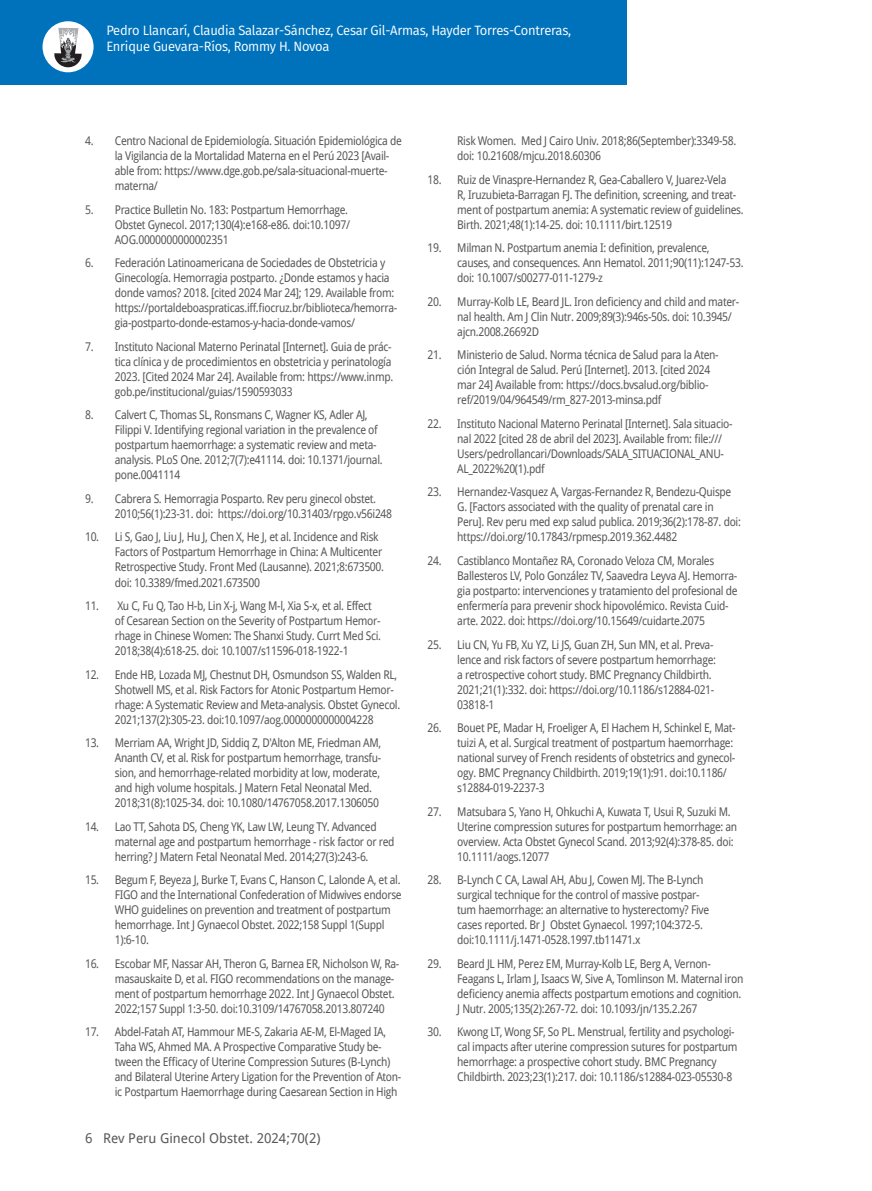
<style>
.page{position:relative;width:872px;height:1191px;background:#fff}
.page>*{position:absolute;margin:0;border:0;box-sizing:border-box;transform-origin:0 0}
.t1{font:13.5px/16.2px "Fira Sans";letter-spacing:-.02em;color:#fff;scale:.96 1}
.t2{font:13.5px "Droid Sans";color:#57585a}
.t3{font:12px/15px "Droid Sans";letter-spacing:-.03em;color:#57585a;scale:.9 1}
</style>
<div class="page">
<div style="left:0;top:0;width:626px;height:85px;background:#0072bc"></div>
<div style="left:43px;top:21px;width:51px;height:51px;background:#fff;border-radius:50%"></div>
<svg style="left:54px;top:28px;width:28px;height:40px"></svg>
<p class="t1" style="left:106px;top:22px;width:486px">Pedro Llancarí, Claudia Salazar-Sánchez, Cesar Gil-Armas, Hayder Torres-Contreras,<br>Enrique Guevara-Ríos, Rommy H. Novoa</p>
<p class="t3" style="left:115px;top:133px;width:320px;text-indent:-30px">4. Centro Nacional de Epidemiología. Situación Epidemiológica de la Vigilancia de la Mortalidad Materna en el Perú 2023 [Avail&shy;able from: https://www.dge.gob.pe/sala-situacional-muerte&shy;materna/</p>
<p class="t3" style="left:115px;top:202px;width:263px;text-indent:-30px">5. Practice Bulletin No. 183: Postpartum Hemorrhage.<br>Obstet Gynecol. 2017;130(4):e168-e86. doi:10.1097/<br>AOG.0000000000002351</p>
<p class="t3" style="left:115px;top:255px;width:315px;text-indent:-30px">6. Federación Latinoamericana de Sociedades de Obstetricia y Ginecología. Hemorragia postparto. ¿Donde estamos y hacia donde vamos? 2018. [cited 2024 Mar 24]; 129. Available from: https://portaldeboaspraticas.iff.fiocruz.br/biblioteca/hemorra&shy;gia-postparto-donde-estamos-y-hacia-donde-vamos/</p>
<p class="t3" style="left:115px;top:339px;width:311px;text-indent:-30px">7. Instituto Nacional Materno Perinatal [Internet]. Guia de prác&shy;tica clínica y de procedimientos en obstetricia y perinatología 2023. [Cited 2024 Mar 24]. Available from: https://www.inmp. gob.pe/institucional/guias/1590593033</p>
<p class="t3" style="left:115px;top:407px;width:299px;text-indent:-30px">8. Calvert C, Thomas SL, Ronsmans C, Wagner KS, Adler AJ, Filippi V. Identifying regional variation in the prevalence of postpartum haemorrhage: a systematic review and meta&shy;analysis. PLoS One. 2012;7(7):e41114. doi: 10.1371/journal. pone.0041114</p>
<p class="t3" style="left:115px;top:491px;width:310px;text-indent:-30px">9. Cabrera S. Hemorragia Posparto. Rev peru ginecol obstet.<br>2010;56(1):23-31. doi: https://doi.org/10.31403/rpgo.v56i248</p>
<p class="t3" style="left:115px;top:529px;width:301px;text-indent:-30px">10. Li S, Gao J, Liu J, Hu J, Chen X, He J, et al. Incidence and Risk Factors of Postpartum Hemorrhage in China: A Multicenter Retrospective Study. Front Med (Lausanne). 2021;8:673500. doi: 10.3389/fmed.2021.673500</p>
<p class="t3" style="left:115px;top:598px;width:297px;text-indent:-30px">11. Xu C, Fu Q, Tao H-b, Lin X-j, Wang M-l, Xia S-x, et al. Effect of Cesarean Section on the Severity of Postpartum Hemor&shy;rhage in Chinese Women: The Shanxi Study. Currt Med Sci.<br>2018;38(4):618-25. doi: 10.1007/s11596-018-1922-1</p>
<p class="t3" style="left:115px;top:666px;width:319px;text-indent:-30px">12. Ende HB, Lozada MJ, Chestnut DH, Osmundson SS, Walden RL, Shotwell MS, et al. Risk Factors for Atonic Postpartum Hemor&shy;rhage: A Systematic Review and Meta-analysis. Obstet Gynecol.<br>2021;137(2):305-23. doi:10.1097/aog.0000000000004228</p>
<p class="t3" style="left:115px;top:735px;width:297px;text-indent:-30px">13. Merriam AA, Wright JD, Siddiq Z, D'Alton ME, Friedman AM, Ananth CV, et al. Risk for postpartum hemorrhage, transfu&shy;sion, and hemorrhage-related morbidity at low, moderate, and high volume hospitals. J Matern Fetal Neonatal Med.<br>2018;31(8):1025-34. doi: 10.1080/14767058.2017.1306050</p>
<p class="t3" style="left:115px;top:818px;width:312px;text-indent:-30px">14. Lao TT, Sahota DS, Cheng YK, Law LW, Leung TY. Advanced maternal age and postpartum hemorrhage - risk factor or red herring? J Matern Fetal Neonatal Med. 2014;27(3):243-6.</p>
<p class="t3" style="left:115px;top:872px;width:320px;text-indent:-30px">15. Begum F, Beyeza J, Burke T, Evans C, Hanson C, Lalonde A, et al.<br>FIGO and the International Confederation of Midwives endorse WHO guidelines on prevention and treatment of postpartum hemorrhage. Int J Gynaecol Obstet. 2022;158 Suppl 1(Suppl 1):6-10.</p>
<p class="t3" style="left:115px;top:955px;width:317px;text-indent:-30px">16. Escobar MF, Nassar AH, Theron G, Barnea ER, Nicholson W, Ra&shy;masauskaite D, et al. FIGO recommendations on the manage&shy;ment of postpartum hemorrhage 2022. Int J Gynaecol Obstet.<br>2022;157 Suppl 1:3-50. doi:10.3109/14767058.2013.807240</p>
<p class="t3" style="left:115px;top:1024px;width:320px;text-indent:-30px">17. Abdel-Fatah AT, Hammour ME-S, Zakaria AE-M, El-Maged IA, Taha WS, Ahmed MA. A Prospective Comparative Study be&shy;tween the Efficacy of Uterine Compression Sutures (B-Lynch) and Bilateral Uterine Artery Ligation for the Prevention of Aton&shy;ic Postpartum Haemorrhage during Caesarean Section in High</p>
<p class="t2" style="left:85px;top:1128px;width:237px">6 Rev Peru Ginecol Obstet. 2024;70(2)</p>
<p class="t3" style="left:457px;top:133px;width:311px">Risk Women. Med J Cairo Univ. 2018;86(September):3349-58. doi: 10.21608/mjcu.2018.60306</p>
<p class="t3" style="left:457px;top:172px;width:320px;text-indent:-30px">18. Ruiz de Vinaspre-Hernandez R, Gea-Caballero V, Juarez-Vela<br>R, Iruzubieta-Barragan FJ. The definition, screening, and treat&shy;ment of postpartum anemia: A systematic review of guidelines.<br>Birth. 2021;48(1):14-25. doi: 10.1111/birt.12519</p>
<p class="t3" style="left:457px;top:240px;width:320px;text-indent:-30px">19. Milman N. Postpartum anemia I: definition, prevalence, causes, and consequences. Ann Hematol. 2011;90(11):1247-53. doi: 10.1007/s00277-011-1279-z</p>
<p class="t3" style="left:457px;top:294px;width:315px;text-indent:-30px">20. Murray-Kolb LE, Beard JL. Iron deficiency and child and mater&shy;nal health. Am J Clin Nutr. 2009;89(3):946s-50s. doi: 10.3945/ ajcn.2008.26692D</p>
<p class="t3" style="left:457px;top:347px;width:292px;text-indent:-30px">21. Ministerio de Salud. Norma técnica de Salud para la Aten&shy;ción Integral de Salud. Perú [Internet]. 2013. [cited 2024 mar 24] Available from: https://docs.bvsalud.org/biblio&shy;ref/2019/04/964549/rm_827-2013-minsa.pdf</p>
<p class="t3" style="left:457px;top:416px;width:307px;text-indent:-30px">22. Instituto Nacional Materno Perinatal [Internet]. Sala situacio&shy;nal 2022 [cited 28 de abril del 2023]. Available from: file:/// Users/pedrollancari/Downloads/SALA_SITUACIONAL_ANU-AL_2022%20(1).pdf</p>
<p class="t3" style="left:457px;top:484px;width:317px;text-indent:-30px">23. Hernandez-Vasquez A, Vargas-Fernandez R, Bendezu-Quispe G. [Factors associated with the quality of prenatal care in Peru]. Rev peru med exp salud publica. 2019;36(2):178-87. doi: https://doi.org/10.17843/rpmesp.2019.362.4482</p>
<p class="t3" style="left:457px;top:553px;width:313px;text-indent:-30px">24. Castiblanco Montañez RA, Coronado Veloza CM, Morales Ballesteros LV, Polo González TV, Saavedra Leyva AJ. Hemorra&shy;gia postparto: intervenciones y tratamiento del profesional de enfermería para prevenir shock hipovolémico. Revista Cuid&shy;arte. 2022. doi: https://doi.org/10.15649/cuidarte.2075</p>
<p class="t3" style="left:457px;top:636px;width:289px;text-indent:-30px">25. Liu CN, Yu FB, Xu YZ, Li JS, Guan ZH, Sun MN, et al. Preva&shy;lence and risk factors of severe postpartum hemorrhage: a retrospective cohort study. BMC Pregnancy Childbirth.<br>2021;21(1):332. doi: https://doi.org/10.1186/s12884-021- 03818-1</p>
<p class="t3" style="left:457px;top:720px;width:311px;text-indent:-30px">26. Bouet PE, Madar H, Froeliger A, El Hachem H, Schinkel E, Mat&shy;tuizi A, et al. Surgical treatment of postpartum haemorrhage: national survey of French residents of obstetrics and gynecol&shy;ogy. BMC Pregnancy Childbirth. 2019;19(1):91. doi:10.1186/ s12884-019-2237-3</p>
<p class="t3" style="left:457px;top:803px;width:313px;text-indent:-30px">27. Matsubara S, Yano H, Ohkuchi A, Kuwata T, Usui R, Suzuki M.<br>Uterine compression sutures for postpartum hemorrhage: an overview. Acta Obstet Gynecol Scand. 2013;92(4):378-85. doi:<br>10.1111/aogs.12077</p>
<p class="t3" style="left:457px;top:872px;width:281px;text-indent:-30px">28. B-Lynch C CA, Lawal AH, Abu J, Cowen MJ. The B-Lynch surgical technique for the control of massive postpar&shy;tum haemorrhage: an alternative to hysterectomy? Five cases reported. Br J Obstet Gynaecol. 1997;104:372-5. doi:10.1111/j.1471-0528.1997.tb11471.x</p>
<p class="t3" style="left:457px;top:955px;width:319px;text-indent:-30px">29. Beard JL HM, Perez EM, Murray-Kolb LE, Berg A, Vernon-Feagans L, Irlam J, Isaacs W, Sive A, Tomlinson M. Maternal iron deficiency anemia affects postpartum emotions and cognition.<br>J Nutr. 2005;135(2):267-72. doi: 10.1093/jn/135.2.267</p>
<p class="t3" style="left:457px;top:1024px;width:313px;text-indent:-30px">30. Kwong LT, Wong SF, So PL. Menstrual, fertility and psychologi&shy;cal impacts after uterine compression sutures for postpartum hemorrhage: a prospective cohort study. BMC Pregnancy Childbirth. 2023;23(1):217. doi: 10.1186/s12884-023-05530-8</p>
</div>
